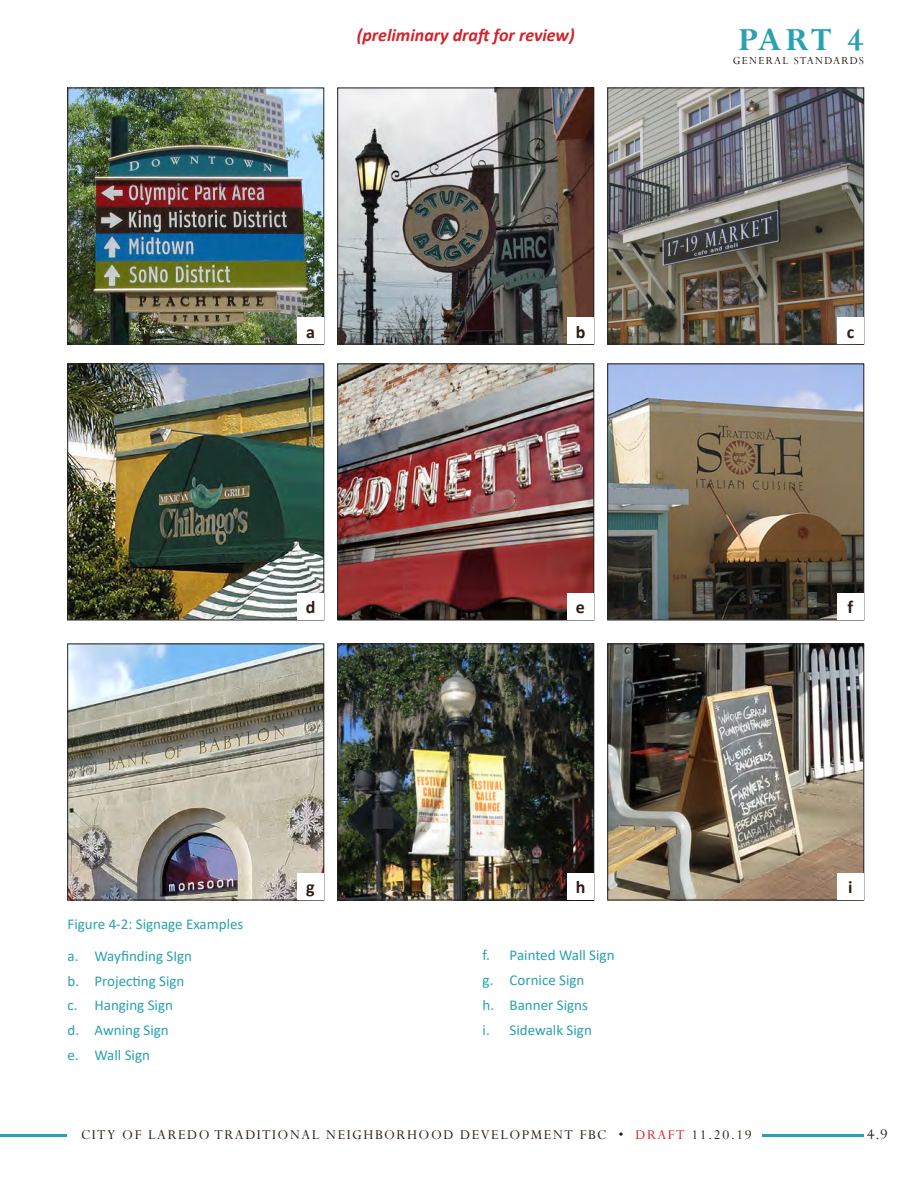
<style>
.page{position:relative;width:918px;height:1188px;background:#fff}
.page>*{position:absolute;margin:0;border:0;box-sizing:border-box;transform-origin:0 0}
.t1{font:700 36px "Perpetua";color:#28a2ae}
.EF_label{font:italic 700 18px "Calibri";color:#d1232a}
.EF_label-2{font:700 18px "Calibri";color:#2f1d17}
.t2{font:16.5px "Perpetua";color:#2f1d17}
.EF_Caption{font:15px "Calibri";color:#28a2ae}
.t3{font:15px "Perpetua";letter-spacing:.1em;color:#2f1d17}
.t4{font:12px "Perpetua";letter-spacing:.1em;color:#2f1d17}
.s1{color:#d1232a}
</style>
<div class="page">
<img style="left:69px;top:90px;width:253px;height:252px">
<div style="left:67px;top:88px;width:257px;height:256px;border:1px solid #231f20"></div>
<img style="left:339px;top:90px;width:253px;height:252px">
<div style="left:337px;top:88px;width:257px;height:256px;border:1px solid #231f20"></div>
<img style="left:610px;top:90px;width:252px;height:252px">
<div style="left:608px;top:88px;width:256px;height:256px;border:1px solid #231f20"></div>
<img style="left:69px;top:646px;width:253px;height:252px">
<div style="left:67px;top:644px;width:257px;height:256px;border:1px solid #231f20"></div>
<img style="left:339px;top:646px;width:253px;height:252px">
<div style="left:337px;top:644px;width:257px;height:256px;border:1px solid #231f20"></div>
<img style="left:610px;top:646px;width:252px;height:252px">
<div style="left:608px;top:644px;width:256px;height:256px;border:1px solid #231f20"></div>
<img style="left:69px;top:366px;width:253px;height:252px">
<div style="left:67px;top:364px;width:257px;height:256px;border:1px solid #231f20"></div>
<img style="left:339px;top:366px;width:253px;height:252px">
<div style="left:337px;top:364px;width:257px;height:256px;border:1px solid #231f20"></div>
<img style="left:610px;top:366px;width:252px;height:252px">
<div style="left:608px;top:364px;width:256px;height:256px;border:1px solid #231f20"></div>
<div style="left:297px;top:317px;width:27px;height:27px;background:#fff"></div>
<div style="left:567px;top:317px;width:27px;height:27px;background:#fff"></div>
<div style="left:837px;top:317px;width:27px;height:27px;background:#fff"></div>
<div style="left:297px;top:593px;width:27px;height:27px;background:#fff"></div>
<div style="left:567px;top:593px;width:27px;height:27px;background:#fff"></div>
<div style="left:837px;top:593px;width:27px;height:27px;background:#fff"></div>
<div style="left:297px;top:873px;width:27px;height:27px;background:#fff"></div>
<div style="left:567px;top:873px;width:27px;height:27px;background:#fff"></div>
<div style="left:837px;top:873px;width:27px;height:27px;background:#fff"></div>
<hr style="left:0;top:1134px;width:864px;height:3px;background:#28a2ae">
<div style="left:68px;top:1119px;width:694px;height:30px;background:#fff"></div>
<p class="EF_label" style="left:357px;top:22px;width:219px">(preliminary draft for review)</p>
<h1 class="t1" style="left:738px;top:17px;width:127px">PART 4</h1>
<p class="t4" style="left:733px;top:53px;width:133px">GENERAL STANDARDS</p>
<p class="EF_label-2" style="left:306px;top:319px;width:10px">a</p>
<p class="EF_label-2" style="left:576px;top:319px;width:11px">b</p>
<p class="EF_label-2" style="left:847px;top:319px;width:9px">c</p>
<p class="EF_label-2" style="left:306px;top:595px;width:11px">d</p>
<p class="EF_label-2" style="left:576px;top:595px;width:11px">e</p>
<p class="EF_label-2" style="left:848px;top:595px;width:7px">f</p>
<p class="EF_Caption" style="left:68px;top:914px;width:177px">Figure 4-2: Signage Examples</p>
<p class="EF_Caption" style="left:68px;top:945px;width:126px">a. Wayfinding SIgn</p>
<p class="EF_Caption" style="left:68px;top:970px;width:118px">b. Projecting Sign</p>
<p class="EF_Caption" style="left:68px;top:995px;width:107px">c. Hanging Sign</p>
<p class="EF_Caption" style="left:68px;top:1020px;width:103px">d. Awning Sign</p>
<p class="EF_Caption" style="left:68px;top:1044px;width:84px">e. Wall Sign</p>
<p class="EF_label-2" style="left:306px;top:875px;width:10px">g</p>
<p class="EF_label-2" style="left:576px;top:875px;width:11px">h</p>
<p class="EF_label-2" style="left:848px;top:875px;width:6px">i</p>
<p class="EF_Caption" style="left:483px;top:945px;width:133px">f. Painted Wall Sign</p>
<p class="EF_Caption" style="left:483px;top:970px;width:103px">g. Cornice Sign</p>
<p class="EF_Caption" style="left:483px;top:994px;width:107px">h. Banner Signs</p>
<p class="EF_Caption" style="left:483px;top:1019px;width:111px">i. Sidewalk Sign</p>
<p class="t3" style="left:81px;top:1125px;width:672px">CITY OF LAREDO TRADITIONAL NEIGHBORHOOD DEVELOPMENT FBC • <span class="s1">DRAFT</span> 11.20.19</p>
<p class="t2" style="left:867px;top:1124px;width:22px">4.9</p>
</div>
